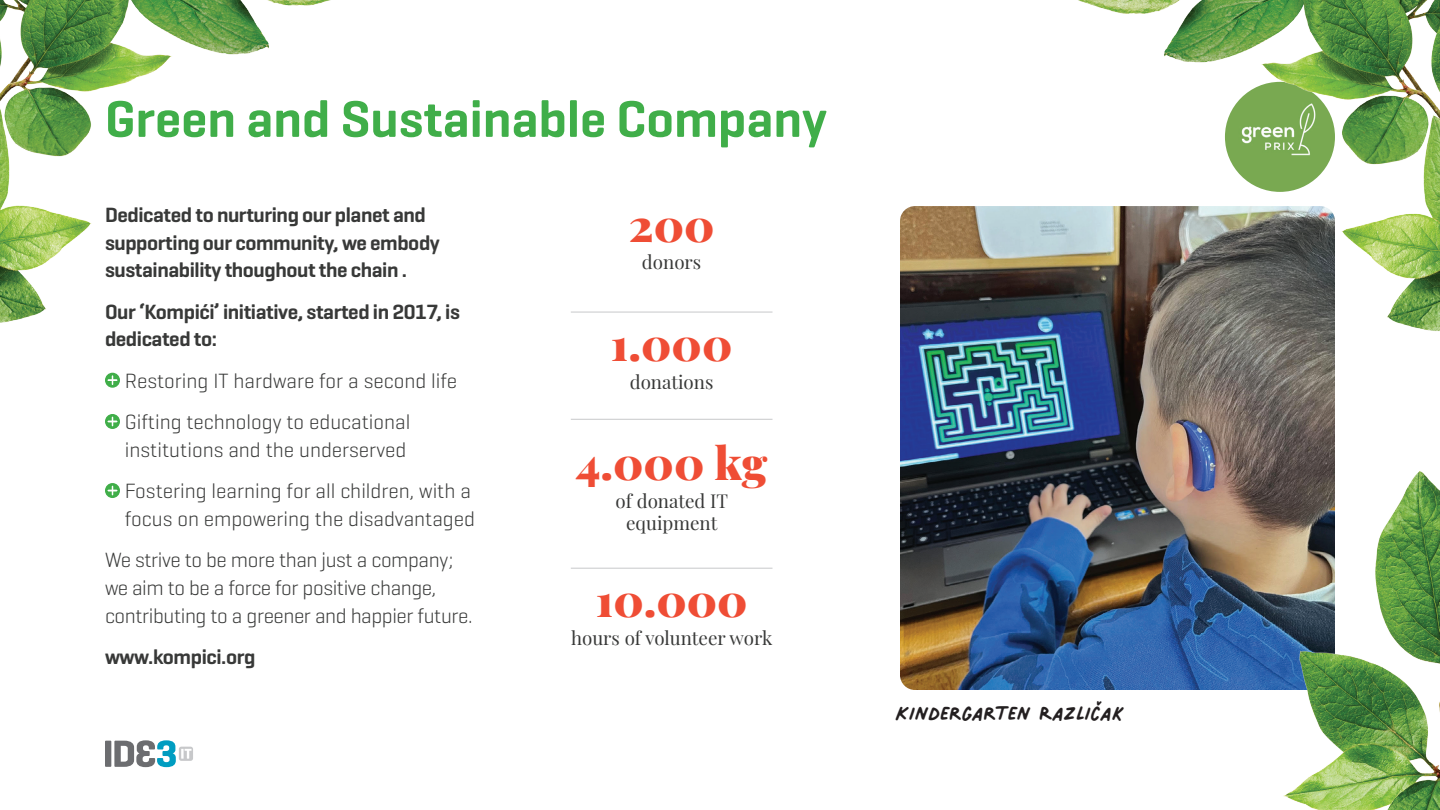
<style>
.page{position:relative;width:1440px;height:810px;background:#fff}
.page>*{position:absolute;margin:0;border:0;box-sizing:border-box;transform-origin:0 0}
.t1{font:600 52.5px "Geogrotesque";color:#40ae49}
.t2{font:900 45px "Playfair Display";color:#ef4d35}
.t3{font:41.25px "Palmer Lake Print";color:#231f20}
.t4{font:300 21px/41.2px "Geogrotesque";color:#383938}
.t5{font:600 21px/27.8px "Geogrotesque";letter-spacing:-.02em;color:#383938}
.t6{font:300 21px/27.8px "Geogrotesque";letter-spacing:-.02em;color:#383938}
.t7{font:18.75px/22.5px "Playfair Display";color:#383938;text-align:center}
</style>
<div class="page">
<img style="left:0;top:0;width:611px;height:323px">
<div style="left:105px;top:741px;width:6px;height:26px;background:#6c6d70"></div>
<div style="left:179px;top:747px;width:14px;height:14px;background:#c7c8ca;border-radius:3px"></div>
<svg style="left:114px;top:740px;width:78px;height:27px"></svg>
<img style="left:900px;top:372px;width:435px;height:37px">
<svg style="left:105px;top:373px;width:15px;height:15px"></svg>
<svg style="left:108px;top:376px;width:9px;height:8px"></svg>
<svg style="left:105px;top:414px;width:15px;height:15px"></svg>
<svg style="left:108px;top:417px;width:9px;height:9px"></svg>
<svg style="left:105px;top:483px;width:15px;height:15px"></svg>
<svg style="left:108px;top:486px;width:9px;height:9px"></svg>
<hr style="left:571px;top:312px;width:202px;height:1px;background:#c7c8ca">
<hr style="left:571px;top:419px;width:202px;height:1px;background:#c7c8ca">
<hr style="left:571px;top:568px;width:202px;height:1px;background:#c7c8ca">
<img style="left:900px;top:409px;width:540px;height:401px">
<img style="left:900px;top:0;width:540px;height:372px">
<h1 class="t1" style="left:105px;top:86px;width:723px">Green and Sustainable Company</h1>
<p class="t5" style="left:105px;top:201px;width:336px">Dedicated to nurturing our planet and supporting our community, we embody sustainability thoughout the chain .</p>
<p class="t5" style="left:105px;top:297px;width:356px">Our ‘Kompići’ initiative, started in 2017, is dedicated to:</p>
<p class="t4" style="left:125px;top:359px;width:334px">Restoring IT hardware for a second life<br>Gifting technology to educational</p>
<p class="t4" style="left:125px;top:428px;width:348px">institutions and the underserved<br>Fostering learning for all children, with a</p>
<p class="t4" style="left:105px;top:497px;width:372px;text-indent:20px">focus on empowering the disadvantaged<br>We strive to be more than just a company;</p>
<p class="t6" style="left:105px;top:573px;width:369px">we aim to be a force for positive change, contributing to a greener and happier future.</p>
<p class="t5" style="left:105px;top:643px;width:152px">www.kompici.org</p>
<h2 class="t2" style="left:629px;top:189px;width:87px">200</h2>
<p class="t7" style="left:642px;top:249px;width:61px">donors</p>
<h2 class="t2" style="left:611px;top:308px;width:123px">1.000</h2>
<p class="t7" style="left:630px;top:369px;width:85px">donations</p>
<h2 class="t2" style="left:576px;top:428px;width:193px">4.000 kg</h2>
<p class="t7" style="left:616px;top:488px;width:114px">of donated IT equipment</p>
<h2 class="t2" style="left:596px;top:565px;width:153px">10.000</h2>
<p class="t7" style="left:571px;top:625px;width:203px">hours of volunteer work</p>
<h3 class="t3" style="left:896px;top:692px;width:230px">Kindergarten Različak</h3>
</div>
